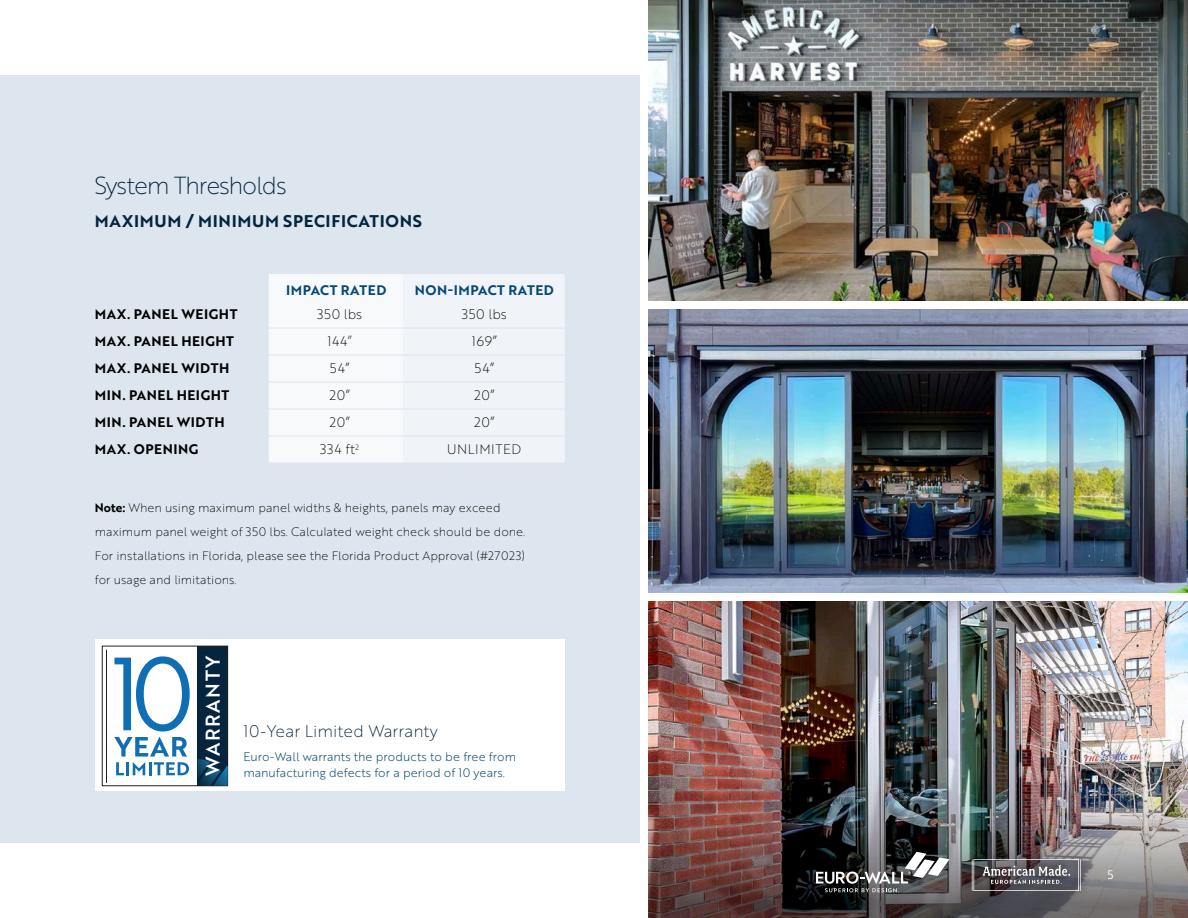
<style>
.page{position:relative;width:1188px;height:918px;background:#fff}
.page>*{position:absolute;margin:0;border:0;box-sizing:border-box;transform-origin:0 0}
.t1{font:24px "Brother 1816 Thin";letter-spacing:-.05em;color:#04253d}
.t2{font:19.5px "Brother 1816 Medium";letter-spacing:.085em;color:#fff}
.t3{font:16.5px "Brother 1816 Bold";letter-spacing:.04em;color:#04253d}
.t4{font:16.5px "Brother 1816 Thin";color:#04253d}
.t5{font:13.5px "Brother 1816 Bold";letter-spacing:.04em;color:#010101}
.t6{font:13.5px "Brother 1816 Thin";letter-spacing:.04em;color:#010101}
.t7{font:13.5px "Brother 1816 Bold";letter-spacing:.04em;color:#074975}
.t8{font:12px/24px "Brother 1816 Thin";color:#010101}
.t9{font:12px "Brother 1816 Light";color:#074975}
.t10{font:12px "Brother 1816 Book";color:#fff}
.s1{color:#231f20}
.s2{font-family:"Brother 1816 Bold"}
</style>
<div class="page">
<div style="left:0;top:75px;width:639px;height:768px;background:#dde6ee"></div>
<img style="left:648px;top:602px;width:540px;height:131px">
<img style="left:648px;top:0;width:540px;height:300px">
<img style="left:648px;top:309px;width:540px;height:283px">
<div style="left:269px;top:274px;width:296px;height:189px;background:#f0f4f8"></div>
<hr style="left:269px;top:328px;width:135px;height:1px;background:#dde6ee">
<hr style="left:404px;top:328px;width:161px;height:1px;background:#dde6ee">
<hr style="left:269px;top:355px;width:135px;height:1px;background:#dde6ee">
<hr style="left:404px;top:355px;width:161px;height:1px;background:#dde6ee">
<hr style="left:269px;top:382px;width:135px;height:1px;background:#dde6ee">
<hr style="left:404px;top:382px;width:161px;height:1px;background:#dde6ee">
<hr style="left:269px;top:409px;width:135px;height:1px;background:#dde6ee">
<hr style="left:404px;top:409px;width:161px;height:1px;background:#dde6ee">
<hr style="left:269px;top:436px;width:135px;height:1px;background:#dde6ee">
<hr style="left:404px;top:436px;width:161px;height:1px;background:#dde6ee">
<div style="left:95px;top:640px;width:470px;height:151px;background:#fff"></div>
<div style="left:197px;top:646px;width:31px;height:140px;background:#04253d"></div>
<div style="left:102px;top:646px;width:126px;height:140px;border:1px solid #231f20"></div>
<svg style="left:114px;top:656px;width:76px;height:119px"></svg>
<hr style="left:106px;top:650px;width:1px;height:133px;background:#231f20">
<svg style="left:197px;top:759px;width:31px;height:27px"></svg>
<img style="left:648px;top:733px;width:540px;height:185px">
<svg style="left:964px;top:851px;width:125px;height:48px;background:#585659"></svg>
<svg style="left:972px;top:859px;width:109px;height:32px;background:#6e6b70"></svg>
<svg style="left:816px;top:852px;width:133px;height:41px;background:#5a5b5b"></svg>
<p class="t1" style="left:95px;top:168px;width:193px">System Thresholds</p>
<p class="t3" style="left:95px;top:208px;width:329px">MAXIMUM / MINIMUM SPECIFICATIONS</p>
<p class="t7" style="left:286px;top:280px;width:102px">IMPACT RATED</p>
<p class="t7" style="left:415px;top:280px;width:141px">NON-IMPACT RATED</p>
<p class="t5" style="left:95px;top:304px;width:144px">MAX. PANEL WEIGHT</p>
<p class="t6" style="left:317px;top:305px;width:47px">350 lbs</p>
<p class="t6" style="left:462px;top:305px;width:47px">350 lbs</p>
<p class="t5" style="left:95px;top:331px;width:141px">MAX. PANEL HEIGHT</p>
<p class="t6" style="left:328px;top:332px;width:26px">144<span class="s1">”</span></p>
<p class="t6" style="left:472px;top:332px;width:27px">169”</p>
<p class="t5" style="left:95px;top:358px;width:136px">MAX. PANEL WIDTH</p>
<p class="t6" style="left:330px;top:359px;width:21px">54”</p>
<p class="t6" style="left:475px;top:359px;width:21px">54”</p>
<p class="t5" style="left:95px;top:385px;width:136px">MIN. PANEL HEIGHT</p>
<p class="t6" style="left:329px;top:386px;width:22px">20”</p>
<p class="t6" style="left:474px;top:386px;width:22px">20”</p>
<p class="t5" style="left:95px;top:412px;width:131px">MIN. PANEL WIDTH</p>
<p class="t6" style="left:329px;top:413px;width:22px">20”</p>
<p class="t6" style="left:474px;top:413px;width:22px">20”</p>
<p class="t5" style="left:95px;top:439px;width:105px">MAX. OPENING</p>
<p class="t6" style="left:320px;top:440px;width:40px">334 ft<sup>2</sup></p>
<p class="t6" style="left:447px;top:440px;width:76px">UNLIMITED</p>
<p class="t8" style="left:95px;top:495px;width:432px"><span class="s2">Note:</span> When using maximum panel widths &amp; heights, panels may exceed maximum panel weight of 350 lbs. Calculated weight check should be done.<br>For installations in Florida, please see the Florida Product Approval (#27023) for usage and limitations.</p>
<p class="t2" style="left:198px;top:776px;width:122px;rotate:-90deg">WARRANTY</p>
<p class="t4" style="left:243px;top:719px;width:196px">10-Year Limited Warranty</p>
<p class="t9" style="left:243px;top:747px;width:274px">Euro-Wall warrants the products to be free from</p>
<p class="t9" style="left:243px;top:764px;width:263px">manufacturing defects for a period of 10 years.</p>
<p class="t10" style="left:1107px;top:866px;width:8px">5</p>
</div>
